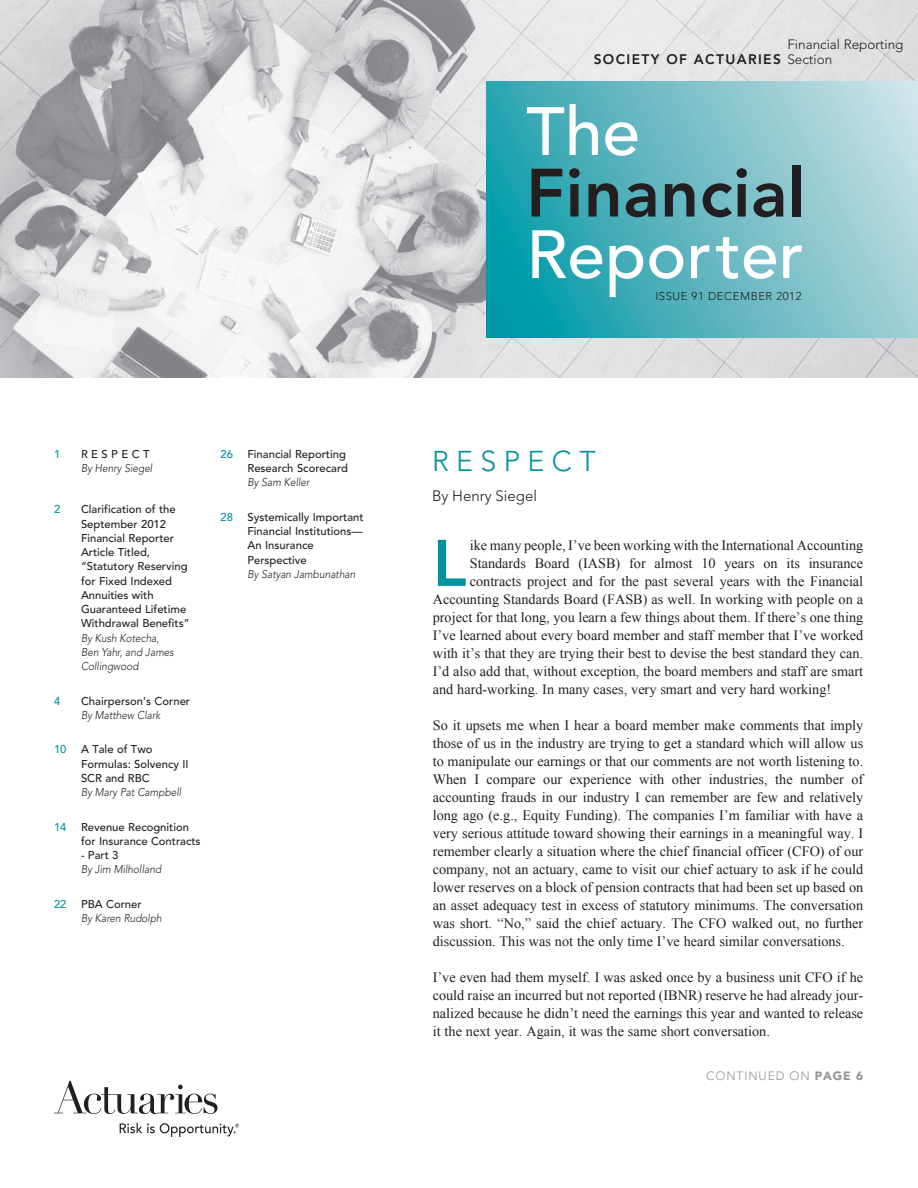
<style>
.page{position:relative;width:918px;height:1188px;background:#fff}
.page>*{position:absolute;margin:0;border:0;box-sizing:border-box;transform-origin:0 0}
.t1{font:500 67.5px "Avenir LT Std";color:#fff}
.t2{font:800 67.5px "Avenir LT Std";letter-spacing:.01em;color:#231f20}
.t3{font:800 65.1px "Avenir LT Std";color:#00929f}
.t4{font:300 28.5px "Avenir LT Std";color:#00929f}
.t5{font:300 15px "Avenir LT Std";color:#231f20}
.t6{font:14.25px/18px "Times New Roman";color:#231f20;text-align:justify}
.t7{font:800 13.8px "Avenir LT Std";letter-spacing:.1em;color:#231f20}
.t8{font:300 13.5px/15px "Avenir LT Std";color:#231f20}
.t9{font:300 12px "Avenir LT Std";letter-spacing:.075em;color:#919396}
.t10{font:500 11.25px/14.2px "Avenir LT Std";color:#231f20}
.t11{font:italic 300 11.25px/14.2px "Avenir LT Std";color:#231f20;scale:.9 1}
.t12{font:300 11.25px "Avenir LT Std";letter-spacing:.05em;color:#231f20}
.t13{font:500 11.25px "Avenir LT Std";color:#00929f}
.s1{font-weight:900}
</style>
<div class="page">
<img style="left:0;top:0;width:918px;height:378px">
<svg style="left:486px;top:81px;width:432px;height:256px;background:#62b8c2"></svg>
<svg style="left:54px;top:1081px;width:164px;height:33px"></svg>
<svg style="left:120px;top:1123px;width:119px;height:14px"></svg>
<p class="t13" style="left:54px;top:447px;width:8px">1</p>
<p class="t10" style="left:81px;top:447px;width:70px">R E S P E C T</p>
<p class="t11" style="left:81px;top:461px;width:81px">By Henry Siegel</p>
<p class="t13" style="left:54px;top:503px;width:8px">2</p>
<p class="t10" style="left:81px;top:503px;width:110px">Clarification of the<br>September 2012<br>Financial Reporter<br>Article Titled, “Statutory Reserving for Fixed Indexed<br>Annuities with<br>Guaranteed Lifetime<br>Withdrawal Benefits”</p>
<p class="t11" style="left:81px;top:631px;width:105px">By Kush Kotecha,<br>Ben Yahr, and James<br>Collingwood</p>
<p class="t13" style="left:54px;top:694px;width:8px">4</p>
<p class="t10" style="left:81px;top:694px;width:111px">Chairperson’s Corner</p>
<p class="t11" style="left:81px;top:708px;width:90px">By Matthew Clark</p>
<p class="t13" style="left:54px;top:743px;width:14px">10</p>
<p class="t10" style="left:81px;top:743px;width:109px">A Tale of Two<br>Formulas: Solvency II<br>SCR and RBC</p>
<p class="t11" style="left:81px;top:785px;width:113px">By Mary Pat Campbell</p>
<p class="t13" style="left:54px;top:820px;width:14px">14</p>
<p class="t10" style="left:81px;top:820px;width:121px">Revenue Recognition for Insurance Contracts</p>
<p class="t10" style="left:81px;top:848px;width:39px">- Part 3</p>
<p class="t11" style="left:81px;top:862px;width:91px">By Jim Milholland</p>
<p class="t13" style="left:54px;top:897px;width:14px">22</p>
<p class="t10" style="left:81px;top:897px;width:62px">PBA Corner</p>
<p class="t11" style="left:81px;top:911px;width:91px">By Karen Rudolph</p>
<p class="t13" style="left:220px;top:447px;width:14px">26</p>
<p class="t10" style="left:248px;top:447px;width:102px">Financial Reporting<br>Research Scorecard</p>
<p class="t11" style="left:248px;top:475px;width:70px">By Sam Keller</p>
<p class="t13" style="left:220px;top:510px;width:14px">28</p>
<p class="t10" style="left:248px;top:510px;width:118px">Systemically Important<br>Financial Institutions—<br>An Insurance<br>Perspective</p>
<p class="t11" style="left:248px;top:567px;width:122px">By Satyan Jambunathan</p>
<p class="t8" style="left:787px;top:37px;width:118px">Financial Reporting<br>Section</p>
<p class="t7" style="left:594px;top:51px;width:189px">SOCIETY OF ACTUARIES</p>
<h1 class="t1" style="left:526px;top:93px;width:115px">The</h1>
<h1 class="t2" style="left:526px;top:153px;width:281px">Financial</h1>
<h1 class="t1" style="left:526px;top:216px;width:279px">Reporter</h1>
<p class="t12" style="left:655px;top:290px;width:148px">ISSUE 91 DECEMBER 2012</p>
<h3 class="t4" style="left:432px;top:444px;width:165px">R E S P E C T</h3>
<p class="t5" style="left:432px;top:487px;width:107px">By Henry Siegel</p>
<h2 class="t3" style="left:433px;top:525px;width:35px">L</h2>
<p class="t6" style="left:470px;top:536px;width:395px">ike many people, I’ve been working with the International Accounting</p>
<p class="t6" style="left:470px;top:554px;width:395px">Standards Board (IASB) for almost 10 years on its insurance</p>
<p class="t6" style="left:470px;top:572px;width:395px">contracts project and for the past several years with the Financial</p>
<p class="t6" style="left:433px;top:590px;width:432px">Accounting Standards Board (FASB) as well. In working with people on a</p>
<p class="t6" style="left:433px;top:608px;width:432px">project for that long, you learn a few things about them. If there’s one thing</p>
<p class="t6" style="left:433px;top:626px;width:432px">I’ve learned about every board member and staff member that I’ve worked</p>
<p class="t6" style="left:433px;top:644px;width:432px">with it’s that they are trying their best to devise the best standard they can.</p>
<p class="t6" style="left:433px;top:662px;width:432px">I’d also add that, without exception, the board members and staff are smart</p>
<p class="t6" style="left:433px;top:680px;width:400px">and hard-working. In many cases, very smart and very hard working!</p>
<p class="t6" style="left:433px;top:716px;width:432px">So it upsets me when I hear a board member make comments that imply those of us in the industry are trying to get a standard which will allow us to manipulate our earnings or that our comments are not worth listening to.<br>When I compare our experience with other industries, the number of accounting frauds in our industry I can remember are few and relatively long ago (e.g., Equity Funding). The companies I’m familiar with have a very serious attitude toward showing their earnings in a meaningful way. I remember clearly a situation where the chief financial officer (CFO) of our company, not an actuary, came to visit our chief actuary to ask if he could lower reserves on a block of pension contracts that had been set up based on an asset adequacy test in excess of statutory minimums. The conversation was short. “No,” said the chief actuary. The CFO walked out, no further discussion. This was not the only time I’ve heard similar conversations.</p>
<p class="t6" style="left:433px;top:968px;width:432px">I’ve even had them myself. I was asked once by a business unit CFO if he could raise an incurred but not reported (IBNR) reserve he had already jour&shy;nalized because he didn’t need the earnings this year and wanted to release it the next year. Again, it was the same short conversation.</p>
<p class="t9" style="left:706px;top:1069px;width:159px">CONTINUED ON <span class="s1">PAGE 6</span></p>
</div>
